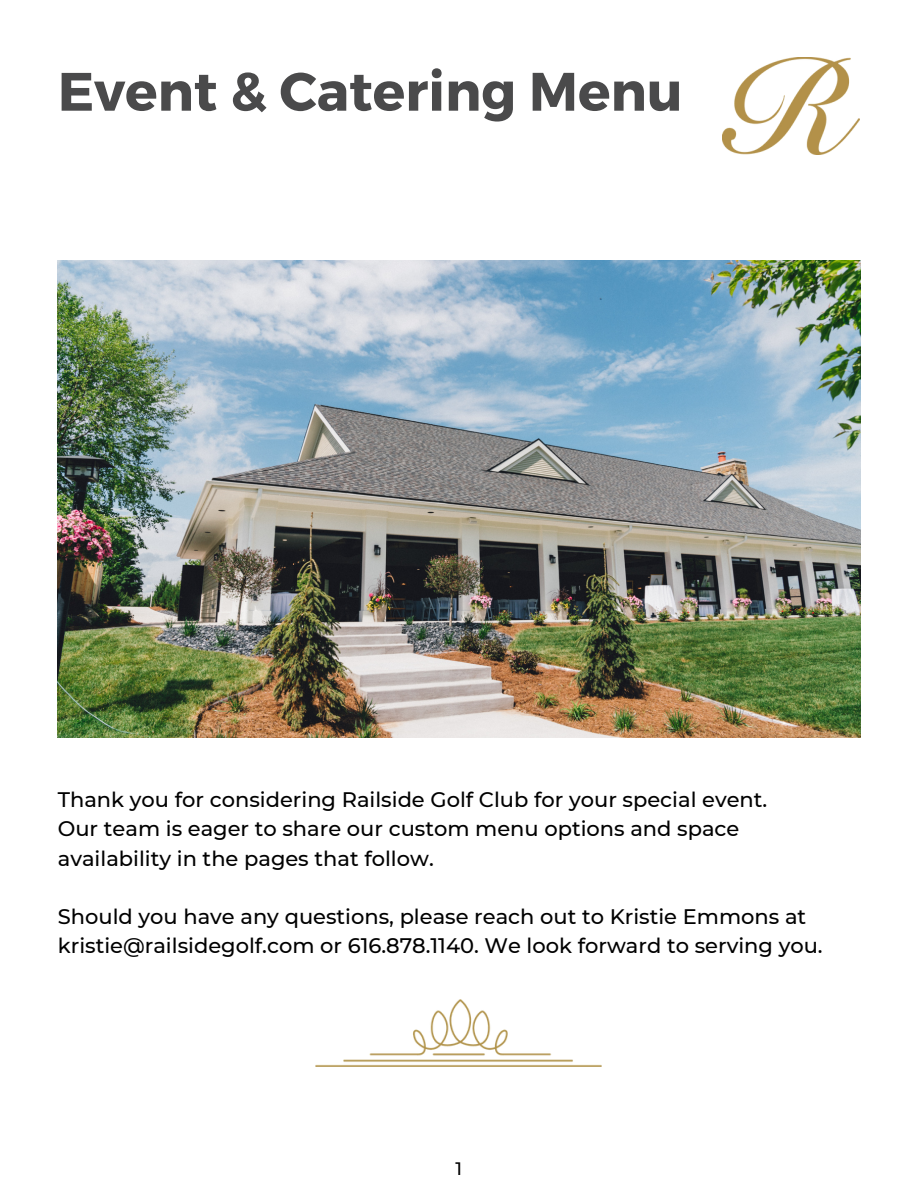
<style>
.page{position:relative;width:918px;height:1188px;background:#fff}
.page>*{position:absolute;margin:0;border:0;box-sizing:border-box;transform-origin:0 0}
.t1{font:700 54px "Montserrat";color:#4a4a4b}
.t2{font:500 21px "Montserrat";color:#000}
.t3{font:500 18px "Montserrat";color:#000}
</style>
<div class="page">
<img style="left:58px;top:260px;width:803px;height:477px">
<img style="left:723px;top:58px;width:137px;height:96px">
<img style="left:316px;top:1000px;width:286px;height:66px">
<p class="t1" style="left:58px;top:56px;width:626px">Event &amp; Catering Menu</p>
<p class="t2" style="left:58px;top:787px;width:711px">Thank you for considering Railside Golf Club for your special event.</p>
<p class="t2" style="left:58px;top:816px;width:683px">Our team is eager to share our custom menu options and space</p>
<p class="t2" style="left:58px;top:845px;width:377px">availability in the pages that follow.</p>
<p class="t2" style="left:58px;top:904px;width:750px">Should you have any questions, please reach out to Kristie Emmons at</p>
<p class="t2" style="left:58px;top:933px;width:766px">kristie@railsidegolf.com or 616.878.1140. We look forward to serving you.</p>
<p class="t3" style="left:456px;top:1157px;width:8px">1</p>
</div>
